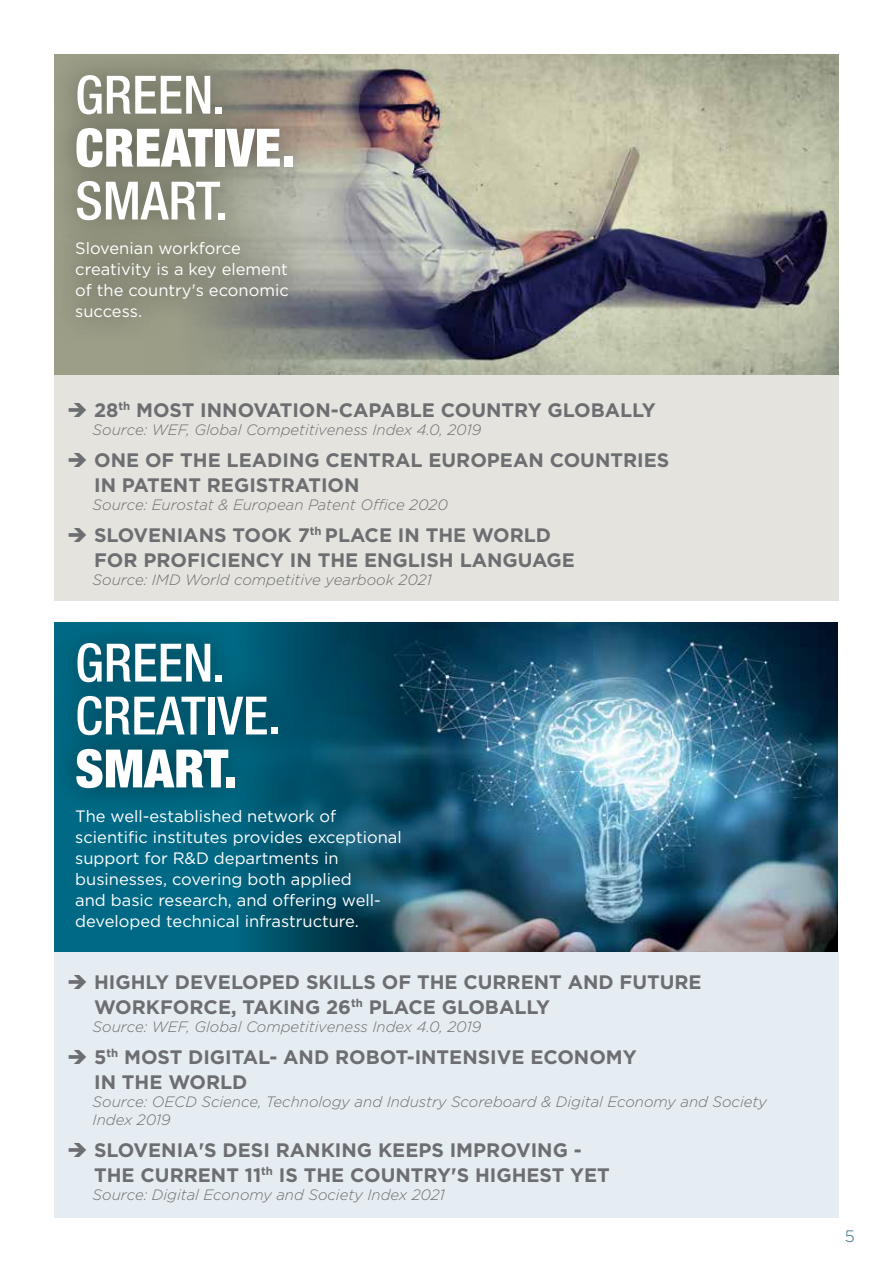
<style>
.page{position:relative;width:893px;height:1263px;background:#fff}
.page>*{position:absolute;margin:0;border:0;box-sizing:border-box;transform-origin:0 0}
.t1{font:500 condensed 52.95px/52.9px "Helvetica Neue LT Com";color:#fff}
.t2{font:900 condensed 52.95px "Helvetica Neue LT Com";letter-spacing:.005em;color:#fff}
.t3{font:700 19.5px/25.2px "Gotham";color:#6d6e71}
.t4{font:16.5px/21px "Gotham";color:#fff}
.t5{font:300 16.5px "Gotham";color:#366c83}
.t6{font:italic 300 15px/18px "Gotham";color:#6d6e71}
</style>
<div class="page">
<img style="left:146px;top:55px;width:693px;height:321px">
<div style="left:54px;top:622px;width:784px;height:330px;background:#006a86"></div>
<img style="left:249px;top:622px;width:589px;height:330px">
<div style="left:54px;top:376px;width:785px;height:225px;background:#e4e3de"></div>
<div style="left:54px;top:952px;width:785px;height:265px;background:#e5edf2"></div>
<div style="left:50px;top:217px;width:263px;height:127px;background:#000;opacity:.86"></div>
<div style="left:49px;top:48px;width:271px;height:199px;background:#000;opacity:.48"></div>
<div style="left:49px;top:615px;width:255px;height:200px;background:#000;opacity:.48"></div>
<h1 class="t1" style="left:75px;top:68px;width:151px">GREEN.</h1>
<h1 class="t2" style="left:75px;top:116px;width:221px">CREATIVE.</h1>
<h1 class="t1" style="left:75px;top:174px;width:154px">SMART.</h1>
<p class="t4" style="left:75px;top:237px;width:215px">Slovenian workforce creativity is a key element of the country's economic success.</p>
<p class="t3" style="left:94px;top:397px;width:563px">28<sup>th</sup> MOST INNOVATION-CAPABLE COUNTRY GLOBALLY</p>
<p class="t6" style="left:93px;top:420px;width:390px">Source: WEF, Global Competitiveness Index 4.0, 2019</p>
<p class="t3" style="left:94px;top:447px;width:577px">ONE OF THE LEADING CENTRAL EUROPEAN COUNTRIES<br>IN PATENT REGISTRATION</p>
<p class="t6" style="left:93px;top:495px;width:357px">Source: Eurostat &amp; European Patent Office 2020</p>
<p class="t3" style="left:94px;top:522px;width:482px">SLOVENIANS TOOK 7<sup>th</sup> PLACE IN THE WORLD<br>FOR PROFICIENCY IN THE ENGLISH LANGUAGE</p>
<p class="t6" style="left:93px;top:570px;width:341px">Source: IMD World competitive yearbook 2021</p>
<h1 class="t1" style="left:75px;top:636px;width:207px">GREEN.<br>CREATIVE.</h1>
<h1 class="t2" style="left:75px;top:737px;width:164px">SMART.</h1>
<p class="t4" style="left:75px;top:805px;width:328px">The well-established network of scientific institutes provides exceptional support for R&amp;D departments in businesses, covering both applied<br>and basic research, and offering well&shy;developed technical infrastructure.</p>
<p class="t3" style="left:94px;top:969px;width:609px">HIGHLY DEVELOPED SKILLS OF THE CURRENT AND FUTURE<br>WORKFORCE, TAKING 26<sup>th</sup> PLACE GLOBALLY</p>
<p class="t6" style="left:93px;top:1017px;width:390px">Source: WEF, Global Competitiveness Index 4.0, 2019</p>
<p class="t3" style="left:94px;top:1044px;width:544px">5<sup>th</sup> MOST DIGITAL- AND ROBOT-INTENSIVE ECONOMY<br>IN THE WORLD</p>
<p class="t6" style="left:93px;top:1092px;width:676px">Source: OECD Science, Technology and Industry Scoreboard &amp; Digital Economy and Society<br>Index 2019</p>
<p class="t3" style="left:94px;top:1137px;width:517px">SLOVENIA'S DESI RANKING KEEPS IMPROVING -<br>THE CURRENT 11<sup>th</sup> IS THE COUNTRY'S HIGHEST YET</p>
<p class="t6" style="left:93px;top:1185px;width:354px">Source: Digital Economy and Society Index 2021</p>
<p class="t5" style="left:845px;top:1226px;width:11px">5</p>
</div>
